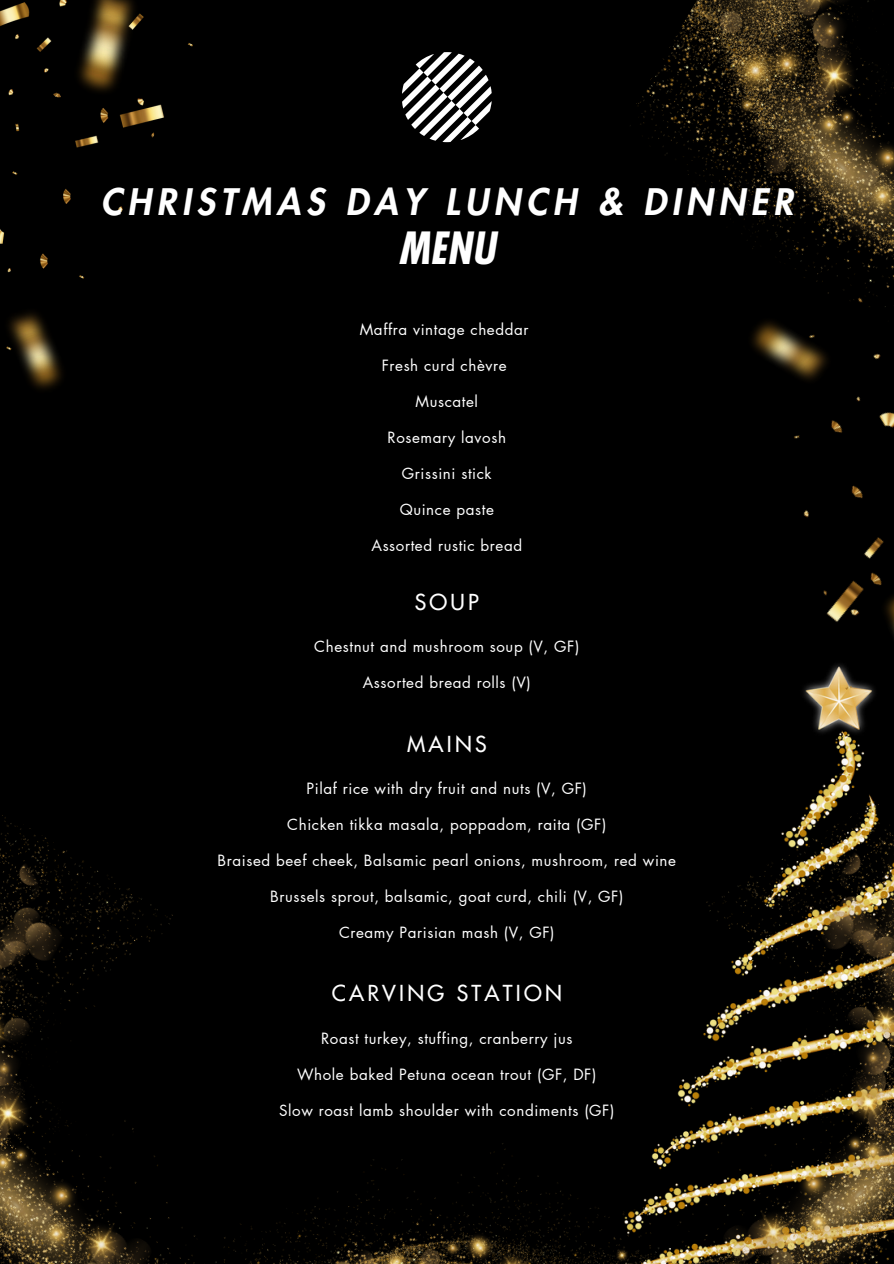
<style>
.page{position:relative;width:894px;height:1264px;background:#fff}
.page>*{position:absolute;margin:0;border:0;box-sizing:border-box;transform-origin:0 0}
.t1{font:italic 700 condensed 43.2px "Futura Std";color:#fff}
.t2{font:italic 800 35.55px "Futura Std";letter-spacing:.15em;color:#fff}
.t3{font:500 21.45px "Futura Std";letter-spacing:.15em;color:#fff}
.t4{font:15.15px "Futura LT Pro";letter-spacing:.04em;color:#fff}
</style>
<div class="page">
<div style="left:0;top:0;width:893px;height:1263px;background:#000"></div>
<img style="left:0;top:815px;width:192px;height:448px">
<img style="left:811px;top:748px;width:62px;height:53px">
<img style="left:803px;top:572px;width:90px;height:176px">
<img style="left:630px;top:0;width:263px;height:559px">
<img style="left:0;top:0;width:192px;height:390px">
<img style="left:192px;top:801px;width:701px;height:462px">
<svg style="left:402px;top:52px;width:89px;height:90px"></svg>
<p class="t2" style="left:101px;top:185px;width:693px">CHRISTMAS DAY LUNCH &amp; DINNER</p>
<p class="t1" style="left:398px;top:228px;width:98px">MENU</p>
<h1 class="t4" style="left:360px;top:322px;width:170px">Maffra vintage cheddar</h1>
<p class="t4" style="left:381px;top:358px;width:126px">Fresh curd chèvre</p>
<p class="t4" style="left:415px;top:394px;width:64px">Muscatel</p>
<p class="t4" style="left:387px;top:430px;width:120px">Rosemary lavosh</p>
<p class="t4" style="left:402px;top:466px;width:91px">Grissini stick</p>
<p class="t4" style="left:399px;top:502px;width:96px">Quince paste</p>
<p class="t4" style="left:371px;top:538px;width:152px">Assorted rustic bread</p>
<p class="t3" style="left:415px;top:592px;width:65px">SOUP</p>
<p class="t4" style="left:314px;top:639px;width:266px">Chestnut and mushroom soup (V, GF)</p>
<p class="t4" style="left:362px;top:675px;width:169px">Assorted bread rolls (V)</p>
<h3 class="t3" style="left:407px;top:733px;width:81px">MAINS</h3>
<p class="t4" style="left:306px;top:781px;width:282px">Pilaf rice with dry fruit and nuts (V, GF)</p>
<p class="t4" style="left:287px;top:817px;width:320px">Chicken tikka masala, poppadom, raita (GF)</p>
<p class="t4" style="left:217px;top:853px;width:460px">Braised beef cheek, Balsamic pearl onions, mushroom, red wine</p>
<p class="t4" style="left:270px;top:889px;width:354px">Brussels sprout, balsamic, goat curd, chili (V, GF)</p>
<p class="t4" style="left:339px;top:925px;width:217px">Creamy Parisian mash (V, GF)</p>
<p class="t3" style="left:331px;top:983px;width:231px">CARVING STATION</p>
<p class="t4" style="left:321px;top:1031px;width:253px">Roast turkey, stuffing, cranberry jus</p>
<h3 class="t4" style="left:297px;top:1067px;width:301px">Whole baked Petuna ocean trout (GF, DF)</h3>
<p class="t4" style="left:279px;top:1103px;width:337px">Slow roast lamb shoulder with condiments (GF)</p>
</div>
